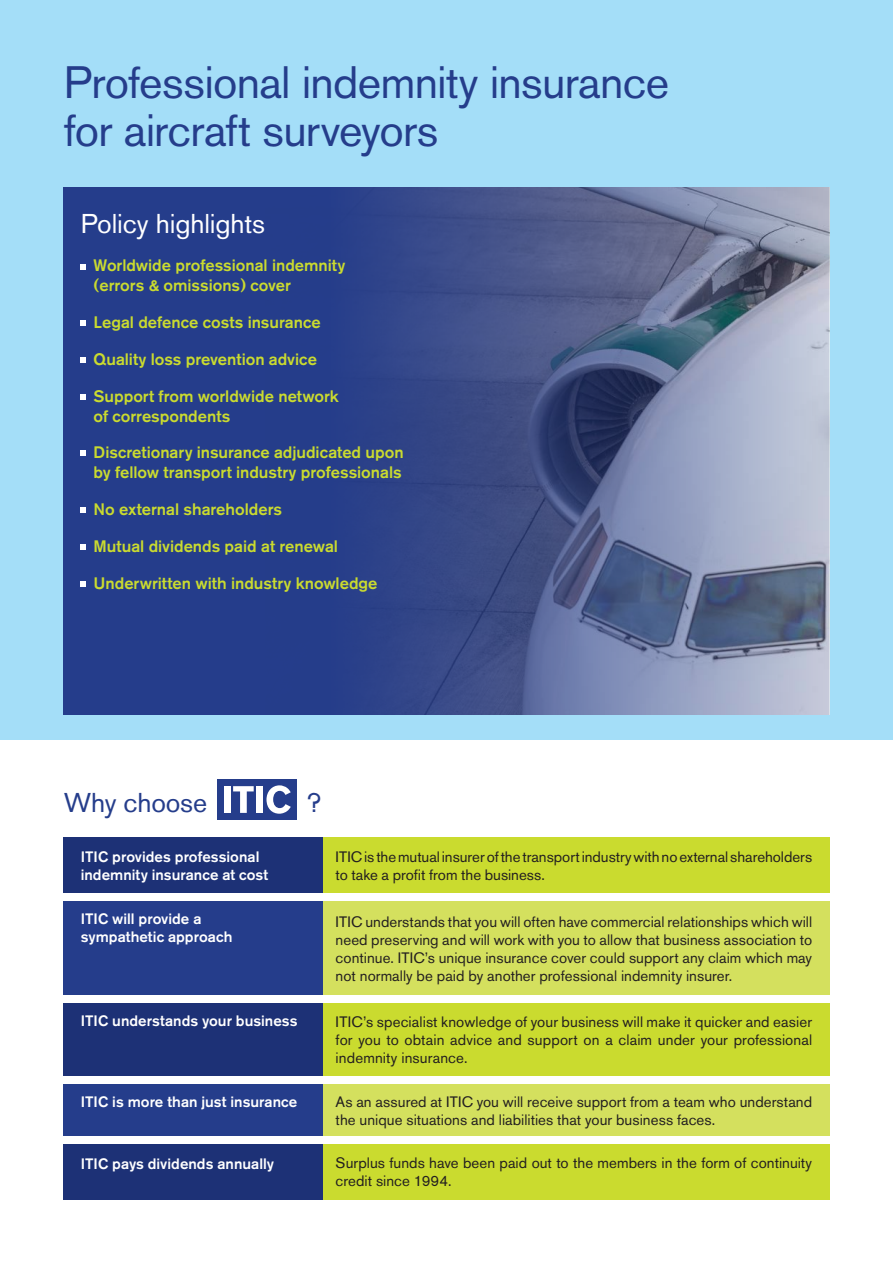
<style>
.page{position:relative;width:893px;height:1263px;background:#fff}
.page>*{position:absolute;margin:0;border:0;box-sizing:border-box;transform-origin:0 0}
.t1{font:45px/48px "Akzidenz Grotesk BE";letter-spacing:-.015em;color:#253d8b}
.t2{font:27px "Akzidenz Grotesk BE";letter-spacing:-.005em;color:#fff}
.t3{font:27px "Akzidenz Grotesk BE";letter-spacing:-.005em;color:#253d8b}
.t4{font:500 16.5px/19.8px "Akzidenz Grotesk BE";color:#cadb2f}
.t5{font:15px/18px "Akzidenz Grotesk BE";color:#231f20}
.t6{font:500 15px/18px "Akzidenz Grotesk BE";color:#fff}
</style>
<div class="page">
<div style="left:0;top:0;width:893px;height:740px;background:#a4def8"></div>
<div style="left:64px;top:1003px;width:259px;height:73px;background:#1d3176"></div>
<div style="left:64px;top:901px;width:259px;height:94px;background:#253d8b"></div>
<div style="left:323px;top:838px;width:506px;height:55px;background:#cadb2f"></div>
<div style="left:323px;top:1003px;width:506px;height:73px;background:#cadb2f"></div>
<div style="left:323px;top:1084px;width:506px;height:51px;background:#d4e05e"></div>
<div style="left:323px;top:1144px;width:506px;height:55px;background:#cadb2f"></div>
<div style="left:323px;top:901px;width:506px;height:94px;background:#d4e05e"></div>
<div style="left:64px;top:838px;width:259px;height:55px;background:#1d3176"></div>
<div style="left:64px;top:1084px;width:259px;height:51px;background:#253d8b"></div>
<div style="left:64px;top:1144px;width:259px;height:55px;background:#1d3176"></div>
<div style="left:217px;top:779px;width:80px;height:40px;background:#253d8b"></div>
<div style="left:224px;top:786px;width:7px;height:27px;background:#fff"></div>
<svg style="left:233px;top:786px;width:21px;height:27px"></svg>
<div style="left:256px;top:786px;width:7px;height:27px;background:#fff"></div>
<svg style="left:266px;top:785px;width:25px;height:29px"></svg>
<div style="left:64px;top:187px;width:765px;height:527px;background:#253d8b"></div>
<img style="left:375px;top:187px;width:454px;height:527px">
<svg style="left:81px;top:264px;width:5px;height:5px"></svg>
<svg style="left:81px;top:321px;width:5px;height:5px"></svg>
<svg style="left:81px;top:357px;width:5px;height:6px"></svg>
<svg style="left:81px;top:394px;width:5px;height:5px"></svg>
<svg style="left:81px;top:451px;width:5px;height:5px"></svg>
<svg style="left:81px;top:507px;width:5px;height:6px"></svg>
<svg style="left:81px;top:544px;width:5px;height:5px"></svg>
<svg style="left:81px;top:581px;width:5px;height:5px"></svg>
<p class="t1" style="left:64px;top:58px;width:607px">Professional indemnity insurance for aircraft surveyors</p>
<p class="t2" style="left:81px;top:207px;width:186px">Policy highlights</p>
<p class="t4" style="left:94px;top:256px;width:253px">Worldwide professional indemnity (errors &amp; omissions) cover</p>
<p class="t4" style="left:94px;top:312px;width:229px">Legal defence costs insurance</p>
<p class="t4" style="left:94px;top:349px;width:225px">Quality loss prevention advice</p>
<p class="t4" style="left:94px;top:386px;width:247px">Support from worldwide network of correspondents</p>
<p class="t4" style="left:94px;top:443px;width:312px">Discretionary insurance adjudicated upon by fellow transport industry professionals</p>
<p class="t4" style="left:94px;top:499px;width:190px">No external shareholders</p>
<p class="t4" style="left:94px;top:536px;width:246px">Mutual dividends paid at renewal</p>
<p class="t4" style="left:94px;top:573px;width:285px">Underwritten with industry knowledge</p>
<p class="t3" style="left:64px;top:787px;width:145px">Why choose</p>
<p class="t3" style="left:306px;top:787px;width:17px">?</p>
<p class="t6" style="left:81px;top:848px;width:189px">ITIC provides professional indemnity insurance at cost</p>
<p class="t6" style="left:81px;top:910px;width:153px">ITIC will provide a sympathetic approach</p>
<p class="t6" style="left:81px;top:1012px;width:218px">ITIC understands your business</p>
<p class="t6" style="left:81px;top:1092px;width:218px">ITIC is more than just insurance</p>
<p class="t6" style="left:81px;top:1154px;width:195px">ITIC pays dividends annually</p>
<p class="t5" style="left:336px;top:848px;width:478px">ITIC is the mutual insurer of the transport industry with no external shareholders to take a profit from the business.</p>
<p class="t5" style="left:336px;top:913px;width:478px;text-align:justify">ITIC understands that you will often have commercial relationships which will need preserving and will work with you to allow that business association to continue. ITIC’s unique insurance cover could support any claim which may not normally be paid by another professional indemnity insurer.</p>
<p class="t5" style="left:336px;top:1013px;width:478px;text-align:justify">ITIC’s specialist knowledge of your business will make it quicker and easier for you to obtain advice and support on a claim under your professional indemnity insurance.</p>
<p class="t5" style="left:336px;top:1092px;width:478px">As an assured at ITIC you will receive support from a team who understand the unique situations and liabilities that your business faces.</p>
<p class="t5" style="left:336px;top:1154px;width:478px">Surplus funds have been paid out to the members in the form of continuity credit since 1994.</p>
</div>
